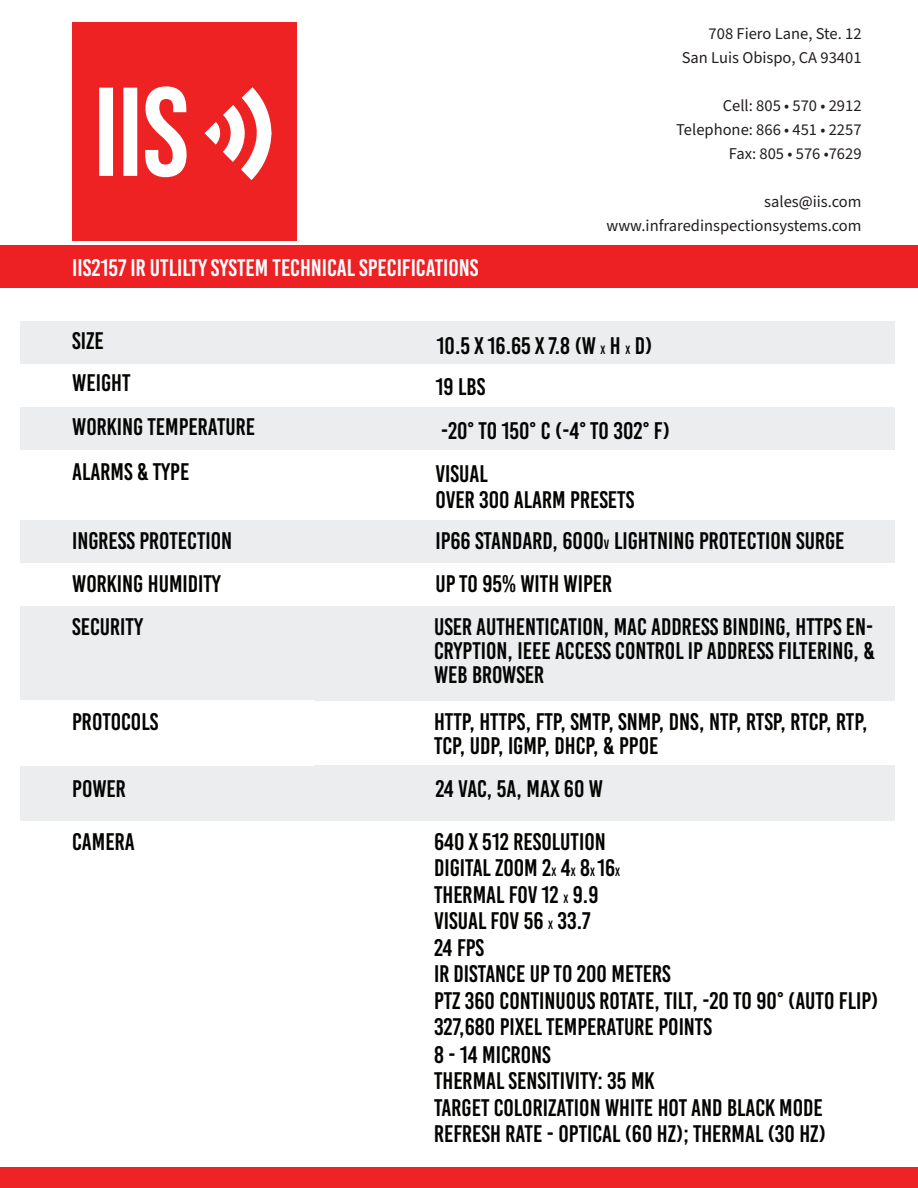
<style>
.page{position:relative;width:918px;height:1188px;background:#fff}
.page>*{position:absolute;margin:0;border:0;box-sizing:border-box;transform-origin:0 0}
._67_Reg_Center{font:24px/24px "Bebas Kai";color:#040503;text-align:justify}
._67_Reg_Center-2{font:24px "Bebas Kai";color:#fff}
.Small_Type{font:16.5px "Source Sans Pro";color:#231f20}
.s1{font-size:12px}
.s2{font-size:13.5px}
</style>
<div class="page">
<div style="left:0;top:1167px;width:918px;height:21px;background:#ee2325"></div>
<div style="left:0;top:245px;width:314px;height:43px;background:#ed2124"></div>
<div style="left:314px;top:245px;width:604px;height:43px;background:#ed2124"></div>
<div style="left:20px;top:321px;width:294px;height:43px;background:#ecedef"></div>
<div style="left:314px;top:321px;width:581px;height:43px;background:#ecedef"></div>
<div style="left:20px;top:407px;width:294px;height:43px;background:#ecedef"></div>
<div style="left:314px;top:407px;width:581px;height:43px;background:#ecedef"></div>
<div style="left:20px;top:520px;width:294px;height:43px;background:#ecedef"></div>
<div style="left:20px;top:606px;width:294px;height:94px;background:#ecedef"></div>
<div style="left:20px;top:765px;width:294px;height:55px;background:#ecedef"></div>
<div style="left:314px;top:520px;width:581px;height:43px;background:#ecedef"></div>
<div style="left:314px;top:606px;width:581px;height:94px;background:#ecedef"></div>
<div style="left:314px;top:765px;width:581px;height:55px;background:#ecedef"></div>
<div style="left:72px;top:22px;width:225px;height:219px;background:#ee2123"></div>
<img style="left:99px;top:86px;width:88px;height:91px">
<svg style="left:204px;top:87px;width:68px;height:93px"></svg>
<p class="_67_Reg_Center-2" style="left:72px;top:255px;width:408px">IIS2157 IR UTLILTY SYSTEM TECHNICAL SPECIFICATIONS</p>
<p class="Small_Type" style="left:709px;top:23px;width:154px">708 Fiero Lane, Ste. 12</p>
<p class="Small_Type" style="left:682px;top:47px;width:181px">San Luis Obispo, CA 93401</p>
<p class="Small_Type" style="left:723px;top:95px;width:140px">Cell: 805 • 570 • 2912</p>
<p class="Small_Type" style="left:676px;top:119px;width:187px">Telephone: 866 • 451 • 2257</p>
<p class="Small_Type" style="left:729px;top:143px;width:134px">Fax: 805 • 576 •7629</p>
<p class="Small_Type" style="left:764px;top:191px;width:99px">sales@iis.com</p>
<p class="Small_Type" style="left:607px;top:215px;width:256px">www.infraredinspectionsystems.com</p>
<p class="_67_Reg_Center" style="left:72px;top:329px;width:33px">SIZE</p>
<p class="_67_Reg_Center" style="left:437px;top:334px;width:217px">10.5 X 16.65 X 7.8 (W <span class="s1">X</span> H <span class="s1">X</span> D)</p>
<p class="_67_Reg_Center" style="left:435px;top:375px;width:51px">19 LBS</p>
<p class="_67_Reg_Center" style="left:441px;top:419px;width:231px">-20° TO 150° C (-4° TO 302° F)</p>
<p class="_67_Reg_Center" style="left:72px;top:371px;width:60px">WEIGHT</p>
<p class="_67_Reg_Center" style="left:72px;top:414px;width:184px">WORKING TEMPERATURE</p>
<p class="_67_Reg_Center" style="left:72px;top:460px;width:119px">ALARMS &amp; TYPE</p>
<p class="_67_Reg_Center" style="left:435px;top:461px;width:54px">VISUAL</p>
<p class="_67_Reg_Center" style="left:72px;top:528px;width:161px">INGRESS PROTECTION</p>
<p class="_67_Reg_Center" style="left:435px;top:488px;width:200px">OVER 300 ALARM PRESETS</p>
<p class="_67_Reg_Center" style="left:435px;top:528px;width:411px">IP66 STANDARD, 6000<span class="s2">V</span> LIGHTNING PROTECTION SURGE</p>
<p class="_67_Reg_Center" style="left:72px;top:572px;width:150px">WORKING HUMIDITY</p>
<p class="_67_Reg_Center" style="left:435px;top:571px;width:178px">UP TO 95% WITH WIPER</p>
<p class="_67_Reg_Center" style="left:72px;top:614px;width:72px">SECURITY</p>
<p class="_67_Reg_Center" style="left:72px;top:710px;width:88px">PROTOCOLS</p>
<p class="_67_Reg_Center" style="left:434px;top:614px;width:442px">USER AUTHENTICATION, MAC ADDRESS BINDING, HTTPS EN-CRYPTION, IEEE ACCESS CONTROL IP ADDRESS FILTERING, &amp; WEB BROWSER</p>
<p class="_67_Reg_Center" style="left:434px;top:710px;width:435px">HTTP, HTTPS, FTP, SMTP, SNMP, DNS, NTP, RTSP, RTCP, RTP,<br>TCP, UDP, IGMP, DHCP, &amp; PP0E</p>
<p class="_67_Reg_Center" style="left:72px;top:776px;width:55px">POWER</p>
<p class="_67_Reg_Center" style="left:435px;top:776px;width:169px">24 VAC, 5A, MAX 60 W</p>
<p class="_67_Reg_Center" style="left:72px;top:830px;width:64px">CAMERA</p>
<p class="_67_Reg_Center" style="left:434px;top:830px;width:173px">640 X 512 RESOLUTION</p>
<p class="_67_Reg_Center" style="left:434px;top:883px;width:166px">THERMAL FOV 12 <span class="s1">X</span> 9.9</p>
<p class="_67_Reg_Center" style="left:434px;top:856px;width:188px">DIGITAL ZOOM 2<span class="s1">X</span> 4<span class="s1">X</span> 8<span class="s1">X</span> 16<span class="s1">X</span></p>
<p class="_67_Reg_Center" style="left:434px;top:909px;width:158px">VISUAL FOV 56 <span class="s1">X</span> 33.7</p>
<p class="_67_Reg_Center" style="left:434px;top:936px;width:52px">24 FPS</p>
<p class="_67_Reg_Center" style="left:434px;top:962px;width:238px">IR DISTANCE UP TO 200 METERS</p>
<p class="_67_Reg_Center" style="left:434px;top:988px;width:446px">PTZ 360 CONTINUOUS ROTATE, TILT, -20 TO 90° (AUTO FLIP)</p>
<p class="_67_Reg_Center" style="left:434px;top:1015px;width:279px">327,680 PIXEL TEMPERATURE POINTS</p>
<p class="_67_Reg_Center" style="left:434px;top:1043px;width:118px">8 - 14 MICRONS</p>
<p class="_67_Reg_Center" style="left:434px;top:1069px;width:222px">THERMAL SENSITIVITY: 35 MK</p>
<p class="_67_Reg_Center" style="left:434px;top:1096px;width:390px">TARGET COLORIZATION WHITE HOT AND BLACK MODE</p>
<p class="_67_Reg_Center" style="left:434px;top:1122px;width:393px">REFRESH RATE - OPTICAL (60 HZ); THERMAL (30 HZ)</p>
</div>
